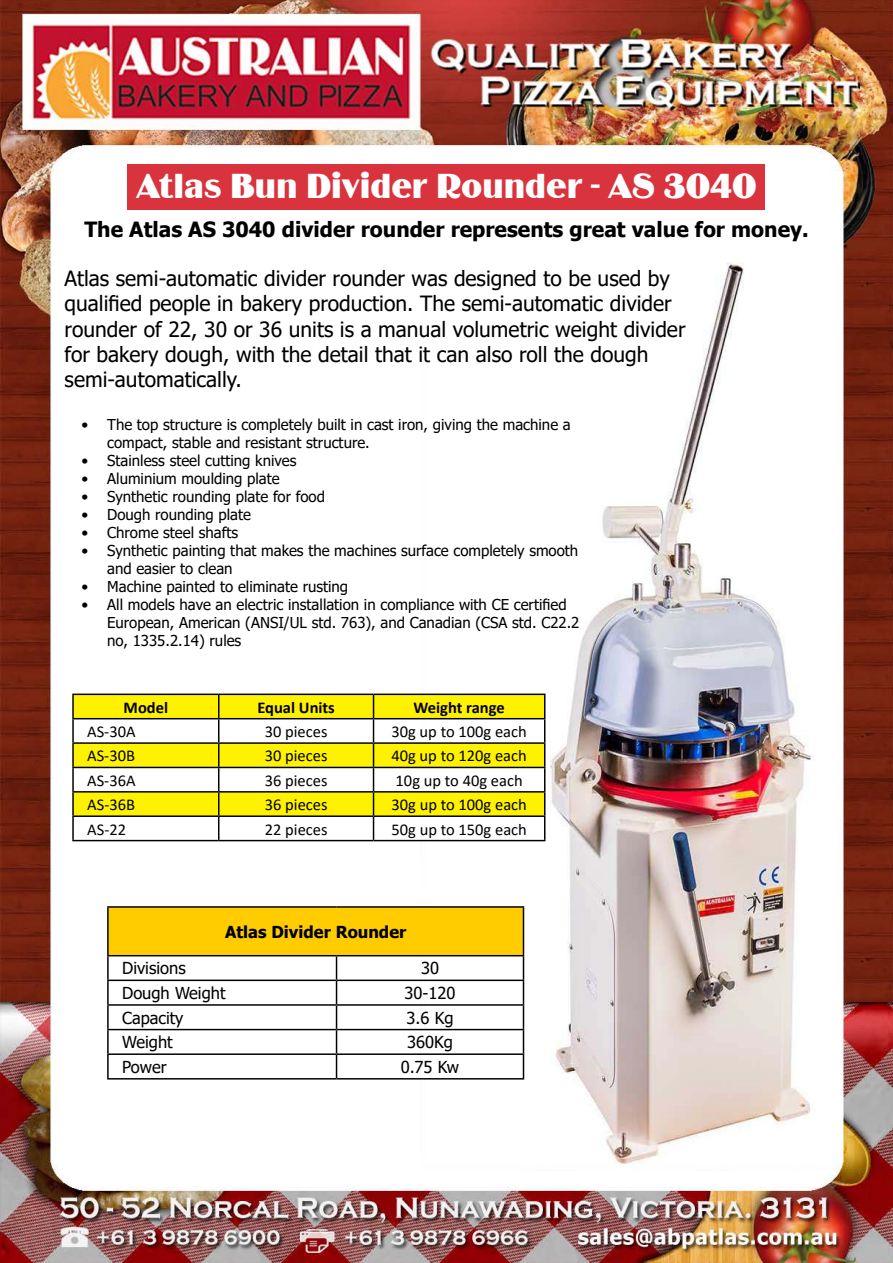
<style>
.page{position:relative;width:893px;height:1263px;background:#fff}
.page>*{position:absolute;margin:0;border:0;box-sizing:border-box;transform-origin:0 0}
.t1{font:36px "Binner D";color:#fff}
.t2{font:21px/25.2px "Tahoma";color:#000}
.t3{font:700 21px "Tahoma";color:#000}
.t4{font:16.5px "Calibri";color:#000}
.t5{font:16.5px "Tahoma";color:#000}
.t6{font:700 16.5px "Calibri";color:#000}
.t7{font:700 16.5px "Tahoma";color:#000}
.t8{font:15px/18px "Tahoma";color:#000}
</style>
<div class="page">
<img style="left:0;top:0;width:893px;height:1263px">
<img style="left:421px;top:258px;width:408px;height:912px">
<div style="left:128px;top:164px;width:637px;height:45px;background:#d9343e"></div>
<div style="left:108px;top:907px;width:415px;height:49px;background:#fc0"></div>
<hr style="left:107px;top:906px;width:230px;height:2px;background:#000">
<hr style="left:107px;top:908px;width:2px;height:47px;background:#000">
<hr style="left:337px;top:906px;width:187px;height:2px;background:#000">
<hr style="left:523px;top:908px;width:1px;height:47px;background:#000">
<hr style="left:107px;top:955px;width:230px;height:1px;background:#000">
<hr style="left:107px;top:956px;width:2px;height:23px;background:#000">
<hr style="left:337px;top:955px;width:187px;height:1px;background:#000">
<hr style="left:107px;top:979px;width:230px;height:2px;background:#000">
<hr style="left:107px;top:981px;width:2px;height:23px;background:#000">
<hr style="left:337px;top:979px;width:187px;height:2px;background:#000">
<hr style="left:107px;top:1004px;width:230px;height:2px;background:#000">
<hr style="left:107px;top:1006px;width:2px;height:23px;background:#000">
<hr style="left:337px;top:1004px;width:187px;height:2px;background:#000">
<hr style="left:107px;top:1029px;width:230px;height:1px;background:#000">
<hr style="left:107px;top:1030px;width:2px;height:23px;background:#000">
<hr style="left:337px;top:1029px;width:187px;height:1px;background:#000">
<hr style="left:107px;top:1053px;width:230px;height:2px;background:#000">
<hr style="left:107px;top:1055px;width:2px;height:23px;background:#000">
<hr style="left:337px;top:1053px;width:187px;height:2px;background:#000">
<svg style="left:336px;top:956px;width:1px;height:122px"></svg>
<svg style="left:523px;top:956px;width:1px;height:122px"></svg>
<hr style="left:107px;top:1078px;width:230px;height:1px;background:#000">
<hr style="left:337px;top:1078px;width:187px;height:1px;background:#000">
<svg style="left:74px;top:695px;width:470px;height:120px;fill:#fff200"></svg>
<hr style="left:72px;top:718px;width:147px;height:1px;background:#000">
<hr style="left:219px;top:718px;width:155px;height:1px;background:#000">
<hr style="left:374px;top:718px;width:171px;height:1px;background:#000">
<hr style="left:72px;top:742px;width:147px;height:2px;background:#000">
<hr style="left:219px;top:742px;width:155px;height:2px;background:#000">
<hr style="left:374px;top:742px;width:171px;height:2px;background:#000">
<hr style="left:72px;top:767px;width:147px;height:1px;background:#000">
<hr style="left:219px;top:767px;width:155px;height:1px;background:#000">
<hr style="left:374px;top:767px;width:171px;height:1px;background:#000">
<hr style="left:72px;top:791px;width:147px;height:1px;background:#000">
<hr style="left:219px;top:791px;width:155px;height:1px;background:#000">
<hr style="left:374px;top:791px;width:171px;height:1px;background:#000">
<hr style="left:72px;top:815px;width:147px;height:2px;background:#000">
<hr style="left:219px;top:815px;width:155px;height:2px;background:#000">
<hr style="left:374px;top:815px;width:171px;height:2px;background:#000">
<hr style="left:72px;top:693px;width:147px;height:2px;background:#000">
<hr style="left:72px;top:695px;width:2px;height:23px;background:#000">
<hr style="left:219px;top:693px;width:155px;height:2px;background:#000">
<hr style="left:374px;top:693px;width:171px;height:2px;background:#000">
<hr style="left:72px;top:719px;width:2px;height:23px;background:#000">
<hr style="left:72px;top:744px;width:2px;height:23px;background:#000">
<hr style="left:72px;top:768px;width:2px;height:23px;background:#000">
<hr style="left:72px;top:792px;width:2px;height:23px;background:#000">
<hr style="left:72px;top:817px;width:2px;height:23px;background:#000">
<svg style="left:218px;top:695px;width:1px;height:145px"></svg>
<svg style="left:373px;top:695px;width:1px;height:145px"></svg>
<svg style="left:544px;top:695px;width:1px;height:145px"></svg>
<hr style="left:72px;top:840px;width:147px;height:1px;background:#000">
<hr style="left:219px;top:840px;width:155px;height:1px;background:#000">
<hr style="left:374px;top:840px;width:171px;height:1px;background:#000">
<h1 class="t1" style="left:136px;top:166px;width:622px">Atlas Bun Divider Rounder - AS 3040</h1>
<h2 class="t3" style="left:84px;top:215px;width:726px">The Atlas AS 3040 divider rounder represents great value for money.</h2>
<p class="t2" style="left:65px;top:267px;width:622px">Atlas semi-automatic divider rounder was designed to be used by qualified people in bakery production. The semi-automatic divider rounder of 22, 30 or 36 units is a manual volumetric weight divider for bakery dough, with the detail that it can also roll the dough semi-automatically.</p>
<p class="t8" style="left:107px;top:417px;width:465px;text-indent:-26px">• The top structure is completely built in cast iron, giving the machine a compact, stable and resistant structure.</p>
<p class="t8" style="left:82px;top:453px;width:216px">• Stainless steel cutting knives</p>
<p class="t8" style="left:82px;top:471px;width:200px">• Aluminium moulding plate</p>
<p class="t8" style="left:82px;top:489px;width:245px">• Synthetic rounding plate for food</p>
<p class="t8" style="left:82px;top:507px;width:171px">• Dough rounding plate</p>
<p class="t8" style="left:82px;top:525px;width:158px">• Chrome steel shafts</p>
<p class="t8" style="left:107px;top:543px;width:473px;text-indent:-26px">• Synthetic painting that makes the machines surface completely smooth and easier to clean</p>
<p class="t8" style="left:82px;top:579px;width:268px">• Machine painted to eliminate rusting</p>
<p class="t8" style="left:107px;top:597px;width:474px;text-indent:-26px">• All models have an electric installation in compliance with CE certified<br>European, American (ANSI/UL std. 763), and Canadian (CSA std. C22.2 no, 1335.2.14) rules</p>
<p class="t6" style="left:124px;top:695px;width:46px">Model</p>
<p class="t6" style="left:257px;top:695px;width:79px">Equal Units</p>
<p class="t6" style="left:414px;top:695px;width:93px">Weight range</p>
<p class="t4" style="left:87px;top:720px;width:50px">AS-30A</p>
<p class="t4" style="left:265px;top:720px;width:64px">30 pieces</p>
<p class="t4" style="left:391px;top:720px;width:137px">30g up to 100g each</p>
<p class="t4" style="left:87px;top:744px;width:49px">AS-30B</p>
<p class="t4" style="left:265px;top:744px;width:64px">30 pieces</p>
<p class="t4" style="left:391px;top:744px;width:137px">40g up to 120g each</p>
<p class="t4" style="left:87px;top:769px;width:50px">AS-36A</p>
<p class="t4" style="left:265px;top:769px;width:64px">36 pieces</p>
<p class="t4" style="left:396px;top:769px;width:129px">10g up to 40g each</p>
<p class="t4" style="left:87px;top:793px;width:49px">AS-36B</p>
<p class="t4" style="left:265px;top:793px;width:64px">36 pieces</p>
<p class="t4" style="left:391px;top:793px;width:137px">30g up to 100g each</p>
<p class="t4" style="left:87px;top:818px;width:40px">AS-22</p>
<p class="t4" style="left:265px;top:818px;width:64px">22 pieces</p>
<p class="t4" style="left:391px;top:818px;width:137px">50g up to 150g each</p>
<p class="t7" style="left:225px;top:920px;width:183px">Atlas Divider Rounder</p>
<p class="t5" style="left:122px;top:957px;width:65px">Divisions</p>
<p class="t5" style="left:421px;top:957px;width:20px">30</p>
<p class="t5" style="left:122px;top:982px;width:105px">Dough Weight</p>
<p class="t5" style="left:404px;top:982px;width:53px">30-120</p>
<p class="t5" style="left:122px;top:1006px;width:63px">Capacity</p>
<p class="t5" style="left:406px;top:1006px;width:49px">3.6 Kg</p>
<p class="t5" style="left:122px;top:1031px;width:52px">Weight</p>
<p class="t5" style="left:407px;top:1031px;width:47px">360Kg</p>
<p class="t5" style="left:122px;top:1056px;width:46px">Power</p>
<p class="t5" style="left:401px;top:1056px;width:60px">0.75 Kw</p>
</div>
